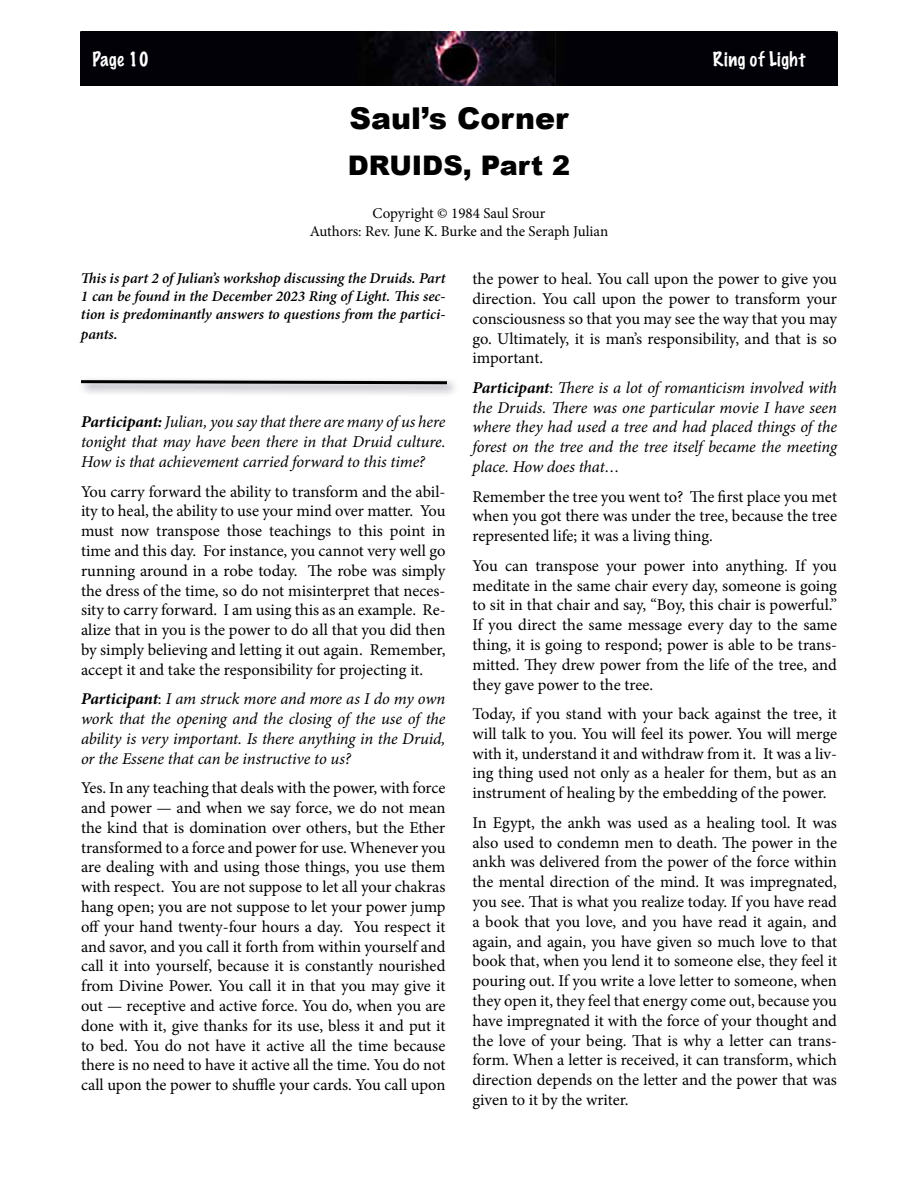
<style>
.page{position:relative;width:918px;height:1188px;background:#fff}
.page>*{position:absolute;margin:0;border:0;box-sizing:border-box;transform-origin:0 0}
.t1{font:900 30px "Arial";color:#000}
.t2{font:900 27px "Arial";color:#000}
.t3{font:100 18px "Marker Felt";letter-spacing:.03em;color:#fff}
.t4{font:16.5px/19.8px "Minion Pro";letter-spacing:-.005em;color:#000;text-align:justify}
.t5{font:italic 16.5px/19.8px "Minion Pro";letter-spacing:-.01em;color:#000;text-align:justify}
.t6{font:italic 600 15px/18px "Minion Pro";letter-spacing:-.005em;color:#000;text-align:justify}
.t7{font:15px/18px "Minion Pro";letter-spacing:-.005em;color:#000;text-align:center}
.s1{font-weight:700}
.s2{font-style:normal}
</style>
<div class="page">
<img style="left:81px;top:32px;width:756px;height:54px">
<div style="left:78px;top:377px;width:381px;height:20px;background:#403b56;opacity:.75"></div>
<svg style="left:78px;top:379px;width:372px;height:7px"></svg>
<p class="t3" style="left:92px;top:45px;width:58px">Page 10</p>
<p class="t3" style="left:713px;top:45px;width:94px">Ring of Light</p>
<h1 class="t1" style="left:349px;top:97px;width:221px">Saul’s Corner</h1>
<h2 class="t2" style="left:348px;top:146px;width:224px">DRUIDS, Part 2</h2>
<p class="t7" style="left:310px;top:204px;width:300px">Copyright © 1984 Saul Srour<br>Authors: Rev. June K. Burke and the Seraph Julian</p>
<p class="t6" style="left:81px;top:269px;width:366px">This is part 2 of Julian’s workshop discussing the Druids. Part 1 can be found in the December 2023 Ring of Light. This sec&shy;tion is predominantly answers to questions from the partici-</p>
<p class="t6" style="left:81px;top:325px;width:38px">pants.</p>
<p class="t4" style="left:472px;top:269px;width:366px">the power to heal. You call upon the power to give you direction. You call upon the power to transform your consciousness so that you may see the way that you may go. Ultimately, it is man’s responsibility, and that is so important.</p>
<p class="t5" style="left:472px;top:378px;width:366px"><span class="s1">Participant</span><span class="s2">:</span> There is a lot of romanticism involved with the Druids. There was one particular movie I have seen where they had used a tree and had placed things of the forest on the tree and the tree itself became the meeting place. How does that…</p>
<p class="t4" style="left:472px;top:487px;width:366px">Remember the tree you went to? The first place you met when you got there was under the tree, because the tree represented life; it was a living thing.</p>
<p class="t4" style="left:472px;top:556px;width:366px">You can transpose your power into anything. If you meditate in the same chair every day, someone is going to sit in that chair and say, “Boy, this chair is powerful.” If you direct the same message every day to the same thing, it is going to respond; power is able to be trans&shy;mitted. They drew power from the life of the tree, and they gave power to the tree.</p>
<p class="t4" style="left:472px;top:704px;width:366px">Today, if you stand with your back against the tree, it will talk to you. You will feel its power. You will merge with it, understand it and withdraw from it. It was a liv&shy;ing thing used not only as a healer for them, but as an instrument of healing by the embedding of the power.</p>
<p class="t4" style="left:472px;top:813px;width:366px">In Egypt, the ankh was used as a healing tool. It was also used to condemn men to death. The power in the ankh was delivered from the power of the force within the mental direction of the mind. It was impregnated, you see. That is what you realize today. If you have read a book that you love, and you have read it again, and again, and again, you have given so much love to that book that, when you lend it to someone else, they feel it pouring out. If you write a love letter to someone, when they open it, they feel that energy come out, because you have impregnated it with the force of your thought and the love of your being. That is why a letter can trans&shy;form. When a letter is received, it can transform, which direction depends on the letter and the power that was given to it by the writer.</p>
<p class="t5" style="left:81px;top:412px;width:366px"><span class="s1">Participant:</span> Julian, you say that there are many of us here tonight that may have been there in that Druid culture.<br>How is that achievement carried forward to this time?</p>
<p class="t4" style="left:81px;top:481px;width:366px">You carry forward the ability to transform and the abil&shy;ity to heal, the ability to use your mind over matter. You must now transpose those teachings to this point in time and this day. For instance, you cannot very well go running around in a robe today. The robe was simply the dress of the time, so do not misinterpret that neces&shy;sity to carry forward. I am using this as an example. Re&shy;alize that in you is the power to do all that you did then by simply believing and letting it out again. Remember, accept it and take the responsibility for projecting it.</p>
<p class="t5" style="left:81px;top:689px;width:366px"><span class="s1">Participant</span><span class="s2">:</span> I am struck more and more as I do my own work that the opening and the closing of the use of the ability is very important. Is there anything in the Druid, or the Essene that can be instructive to us?</p>
<p class="t4" style="left:81px;top:778px;width:366px">Yes. In any teaching that deals with the power, with force and power — and when we say force, we do not mean the kind that is domination over others, but the Ether transformed to a force and power for use. Whenever you are dealing with and using those things, you use them with respect. You are not suppose to let all your chakras hang open; you are not suppose to let your power jump off your hand twenty-four hours a day. You respect it and savor, and you call it forth from within yourself and call it into yourself, because it is constantly nourished from Divine Power. You call it in that you may give it out — receptive and active force. You do, when you are done with it, give thanks for its use, bless it and put it to bed. You do not have it active all the time because there is no need to have it active all the time. You do not call upon the power to shuffle your cards. You call upon</p>
</div>
